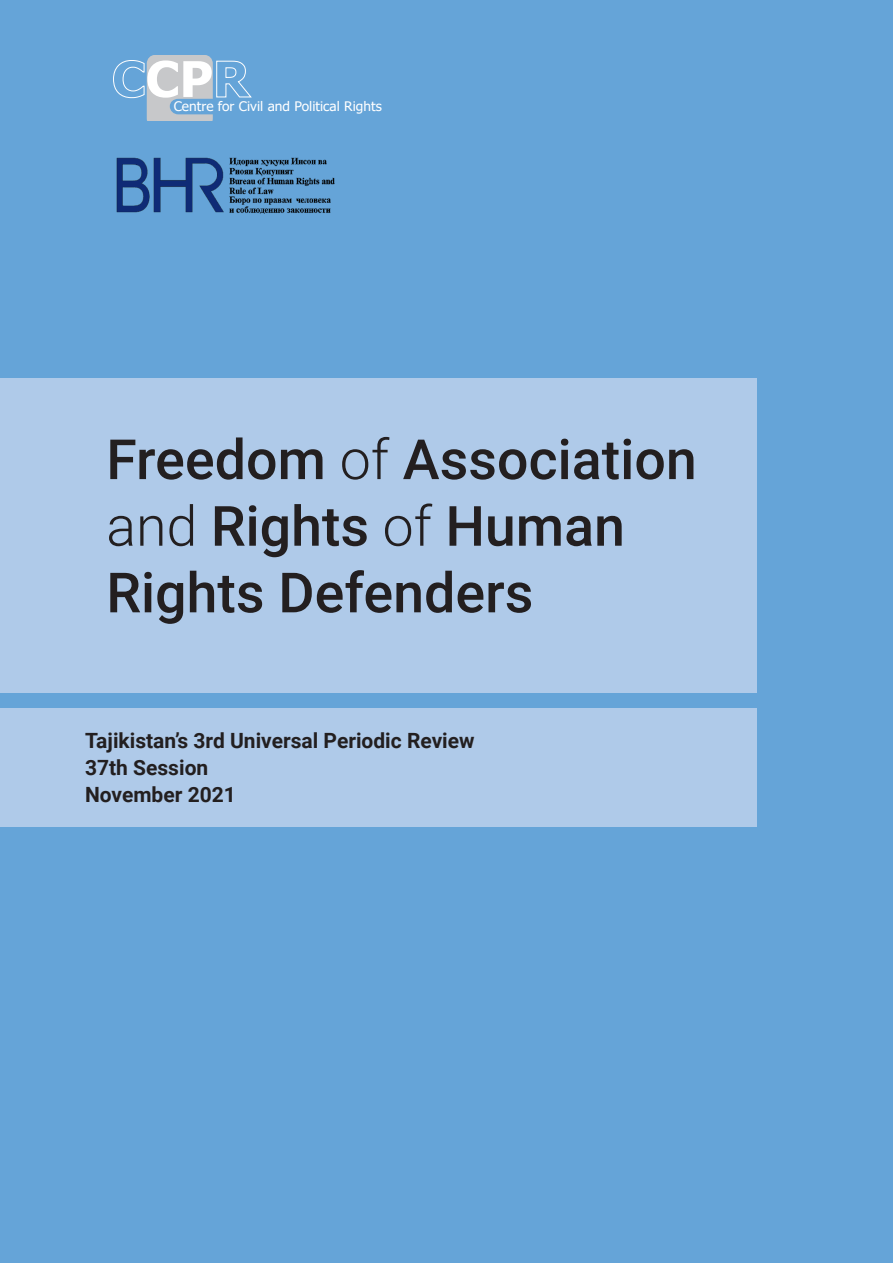
<style>
.page{position:relative;width:893px;height:1263px;background:#65a4d8}
.page>*{position:absolute;margin:0;border:0;box-sizing:border-box;transform-origin:0 0}
.TITULO{font:500 55.5px/66.6px "Roboto";color:#231f20}
.t1{font:700 49.2px "Tahoma";color:#fff}
.DATOS_TAPA{font:700 21px "Roboto";color:#231f20}
.t2{font:13.2px "Tahoma";color:#fff;scale:1.04 1}
.s1{font-weight:300}
</style>
<div class="page">
<div style="left:0;top:708px;width:757px;height:119px;background:#afcae9"></div>
<div style="left:0;top:378px;width:757px;height:315px;background:#afcae9"></div>
<svg style="left:113px;top:55px;width:139px;height:65px"></svg>
<img style="left:116px;top:157px;width:219px;height:57px">
<p class="t1" style="left:146px;top:45px;width:69px">CP</p>
<p class="t2" style="left:174px;top:98px;width:202px">Centre for Civil and Political Rights</p>
<p class="TITULO" style="left:106px;top:424px;width:592px">Freedom <span class="s1">of</span> Association <span class="s1">and</span> Rights <span class="s1">of</span> Human<br>Rights Defenders</p>
<p class="DATOS_TAPA" style="left:85px;top:726px;width:391px">Tajikistan’s 3rd Universal Periodic Review</p>
<p class="DATOS_TAPA" style="left:85px;top:753px;width:125px">37th Session</p>
<p class="DATOS_TAPA" style="left:85px;top:780px;width:152px">November 2021</p>
</div>
